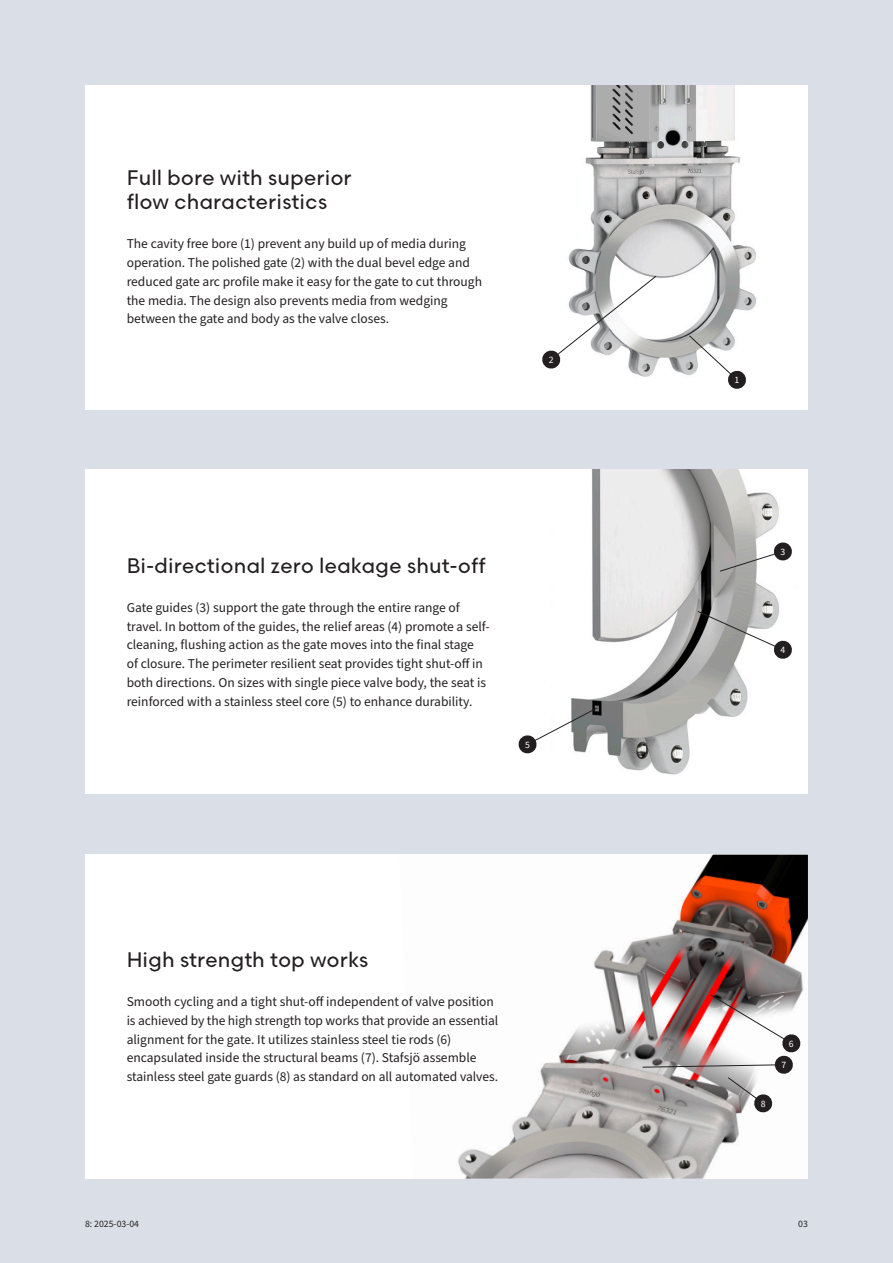
<style>
.page{position:relative;width:893px;height:1263px;background:#dadee6}
.page>*{position:absolute;margin:0;border:0;box-sizing:border-box;transform-origin:0 0}
.Heading_infobox{font:500 21px/24px "Scandia Line";color:#231f20}
.Body_infobox{font:13.5px/18.8px "Source Sans Pro";color:#231f20}
.t1{font:9.75px "Source Sans Pro";color:#231f20}
.Image_numbers{font:9.75px "Source Sans Pro";color:#fff}
</style>
<div class="page">
<div style="left:85px;top:855px;width:723px;height:324px;background:#fff"></div>
<img style="left:458px;top:855px;width:350px;height:324px">
<div style="left:85px;top:85px;width:434px;height:324px;background:#fff"></div>
<div style="left:85px;top:470px;width:434px;height:324px;background:#fff"></div>
<div style="left:519px;top:85px;width:289px;height:324px;background:#fff"></div>
<img style="left:568px;top:85px;width:189px;height:292px">
<img style="left:519px;top:470px;width:289px;height:324px">
<svg style="left:689px;top:335px;width:58px;height:54px"></svg>
<svg style="left:542px;top:275px;width:115px;height:95px"></svg>
<svg style="left:518px;top:707px;width:80px;height:48px;background:#cacaca"></svg>
<svg style="left:719px;top:541px;width:74px;height:31px;background:#b7b6b5"></svg>
<svg style="left:697px;top:611px;width:96px;height:49px;background:#b7b7b6"></svg>
<svg style="left:642px;top:994px;width:160px;height:119px"></svg>
<p class="Heading_infobox" style="left:127px;top:166px;width:227px">Full bore with superior flow characteristics</p>
<p class="Body_infobox" style="left:127px;top:235px;width:357px">The cavity free bore (1) prevent any build up of media during operation. The polished gate (2) with the dual bevel edge and reduced gate arc profile make it easy for the gate to cut through the media. The design also prevents media from wedging between the gate and body as the valve closes.</p>
<p class="Image_numbers" style="left:549px;top:353px;width:6px">2</p>
<p class="Heading_infobox" style="left:127px;top:553px;width:360px">Bi-directional zero leakage shut-off</p>
<p class="Body_infobox" style="left:127px;top:598px;width:365px">Gate guides (3) support the gate through the entire range of travel. In bottom of the guides, the relief areas (4) promote a self&shy;cleaning, flushing action as the gate moves into the final stage<br>of closure. The perimeter resilient seat provides tight shut-off in both directions. On sizes with single piece valve body, the seat is reinforced with a stainless steel core (5) to enhance durability.</p>
<p class="Image_numbers" style="left:525px;top:738px;width:6px">5</p>
<p class="Heading_infobox" style="left:127px;top:947px;width:243px">High strength top works</p>
<p class="Body_infobox" style="left:127px;top:992px;width:373px">Smooth cycling and a tight shut-off independent of valve position is achieved by the high strength top works that provide an essential alignment for the gate. It utilizes stainless steel tie rods (6) encapsulated inside the structural beams (7). Stafsjö assemble stainless steel gate guards (8) as standard on all automated valves.</p>
<p class="Image_numbers" style="left:735px;top:373px;width:6px">1</p>
<p class="Image_numbers" style="left:780px;top:545px;width:6px">3</p>
<p class="Image_numbers" style="left:780px;top:643px;width:6px">4</p>
<p class="Image_numbers" style="left:761px;top:1097px;width:6px">8</p>
<p class="Image_numbers" style="left:789px;top:1037px;width:6px">6</p>
<p class="Image_numbers" style="left:781px;top:1058px;width:6px">7</p>
<p class="t1" style="left:85px;top:1217px;width:56px">8: 2025-03-04</p>
<p class="t1" style="left:798px;top:1217px;width:11px">03</p>
</div>
